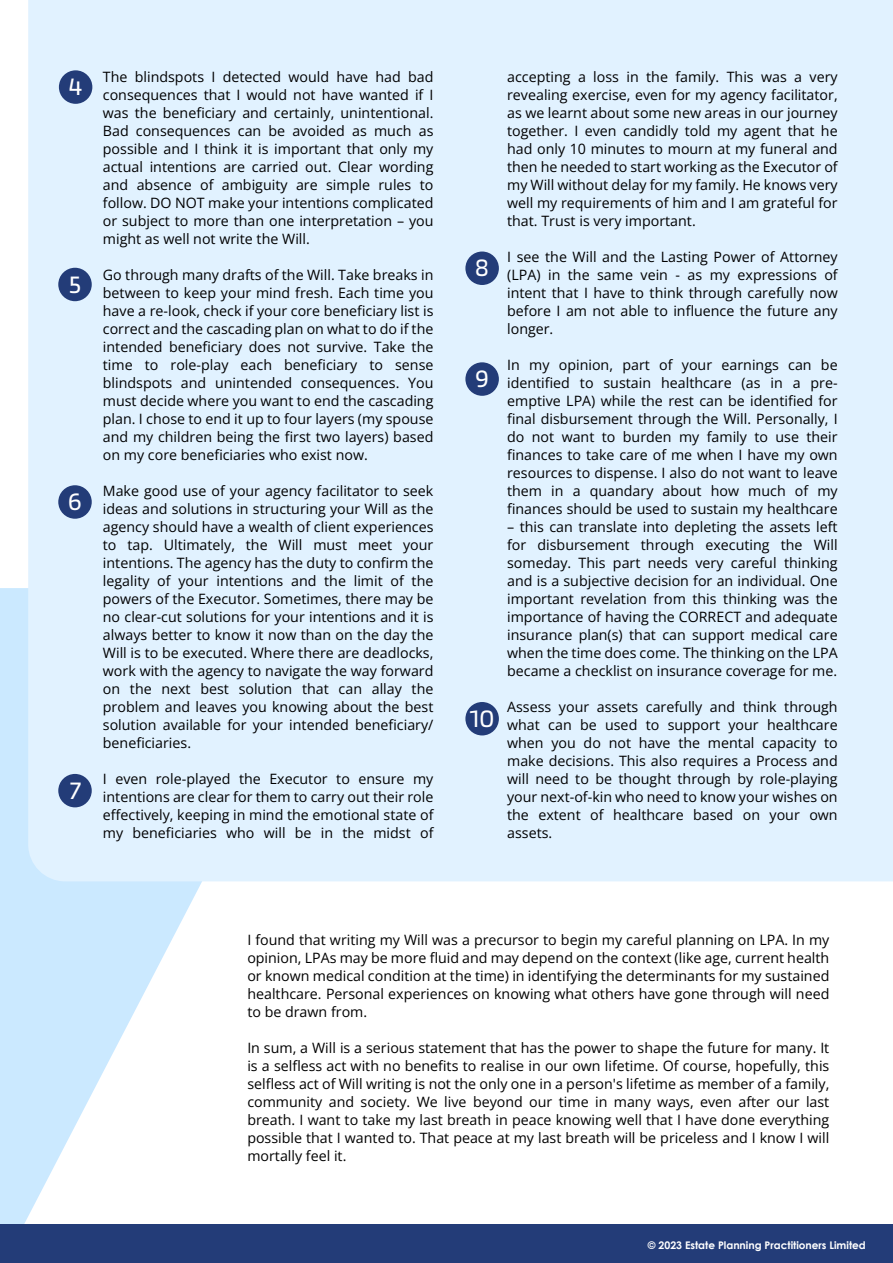
<style>
.page{position:relative;width:893px;height:1263px;background:#fff}
.page>*{position:absolute;margin:0;border:0;box-sizing:border-box;transform-origin:0 0}
.t1{font:26.25px "Blinker";color:#fff}
.t2{font:14.25px/18px "Open Sans";color:#000;text-align:justify}
.t3{font:700 10.5px "Century Gothic";color:#fff}
</style>
<div class="page">
<hr style="left:0;top:405px;width:1px;height:135px;background:#233c78">
<svg style="left:0;top:588px;width:247px;height:637px;fill:#cbe9ff"></svg>
<div style="left:28px;top:0;width:865px;height:881px;background:#e1f2ff"></div>
<div style="left:0;top:1225px;width:893px;height:38px;background:#233c78"></div>
<div style="left:59px;top:70px;width:33px;height:34px;background:#233c78;border-radius:50%"></div>
<div style="left:58px;top:268px;width:34px;height:33px;background:#233c78;border-radius:50%"></div>
<div style="left:465px;top:252px;width:34px;height:33px;background:#233c78;border-radius:50%"></div>
<div style="left:465px;top:362px;width:34px;height:34px;background:#233c78;border-radius:50%"></div>
<div style="left:465px;top:702px;width:34px;height:33px;background:#233c78;border-radius:50%"></div>
<div style="left:58px;top:485px;width:34px;height:34px;background:#233c78;border-radius:50%"></div>
<div style="left:58px;top:774px;width:34px;height:33px;background:#233c78;border-radius:50%"></div>
<h1 class="t1" style="left:69px;top:70px;width:15px">4</h1>
<h1 class="t1" style="left:69px;top:267px;width:13px">5</h1>
<h1 class="t1" style="left:68px;top:485px;width:15px">6</h1>
<h1 class="t1" style="left:70px;top:774px;width:13px">7</h1>
<p class="t2" style="left:103px;top:68px;width:332px">The blindspots I detected would have had bad consequences that I would not have wanted if I was the beneficiary and certainly, unintentional.<br>Bad consequences can be avoided as much as possible and I think it is important that only my actual intentions are carried out. Clear wording and absence of ambiguity are simple rules to follow. DO NOT make your intentions complicated or subject to more than one interpretation – you might as well not write the Will.</p>
<p class="t2" style="left:103px;top:266px;width:332px">Go through many drafts of the Will. Take breaks in between to keep your mind fresh. Each time you have a re-look, check if your core beneficiary list is correct and the cascading plan on what to do if the intended beneficiary does not survive. Take the time to role-play each beneficiary to sense blindspots and unintended consequences. You must decide where you want to end the cascading plan. I chose to end it up to four layers (my spouse and my children being the first two layers) based on my core beneficiaries who exist now.</p>
<p class="t2" style="left:103px;top:482px;width:332px">Make good use of your agency facilitator to seek ideas and solutions in structuring your Will as the agency should have a wealth of client experiences to tap. Ultimately, the Will must meet your intentions. The agency has the duty to confirm the legality of your intentions and the limit of the powers of the Executor. Sometimes, there may be no clear-cut solutions for your intentions and it is always better to know it now than on the day the Will is to be executed. Where there are deadlocks, work with the agency to navigate the way forward on the next best solution that can allay the problem and leaves you knowing about the best solution available for your intended beneficiary/ beneficiaries.</p>
<p class="t2" style="left:103px;top:770px;width:332px">I even role-played the Executor to ensure my intentions are clear for them to carry out their role effectively, keeping in mind the emotional state of my beneficiaries who will be in the midst of</p>
<h1 class="t1" style="left:475px;top:251px;width:15px">8</h1>
<h1 class="t1" style="left:475px;top:362px;width:15px">9</h1>
<h1 class="t1" style="left:470px;top:702px;width:26px">10</h1>
<p class="t2" style="left:507px;top:67px;width:332px">accepting a loss in the family. This was a very revealing exercise, even for my agency facilitator, as we learnt about some new areas in our journey together. I even candidly told my agent that he had only 10 minutes to mourn at my funeral and then he needed to start working as the Executor of my Will without delay for my family. He knows very well my requirements of him and I am grateful for that. Trust is very important.</p>
<p class="t2" style="left:507px;top:247px;width:332px">I see the Will and the Lasting Power of Attorney (LPA) in the same vein - as my expressions of intent that I have to think through carefully now before I am not able to influence the future any longer.</p>
<p class="t2" style="left:507px;top:355px;width:332px">In my opinion, part of your earnings can be identified to sustain healthcare (as in a pre&shy;emptive LPA) while the rest can be identified for final disbursement through the Will. Personally, I do not want to burden my family to use their finances to take care of me when I have my own resources to dispense. I also do not want to leave them in a quandary about how much of my finances should be used to sustain my healthcare</p>
<p class="t2" style="left:507px;top:517px;width:332px">– this can translate into depleting the assets left for disbursement through executing the Will someday. This part needs very careful thinking and is a subjective decision for an individual. One important revelation from this thinking was the importance of having the CORRECT and adequate insurance plan(s) that can support medical care when the time does come. The thinking on the LPA became a checklist on insurance coverage for me.</p>
<p class="t2" style="left:507px;top:697px;width:332px">Assess your assets carefully and think through what can be used to support your healthcare when you do not have the mental capacity to make decisions. This also requires a Process and will need to be thought through by role-playing your next-of-kin who need to know your wishes on the extent of healthcare based on your own assets.</p>
<p class="t2" style="left:247px;top:931px;width:584px">I found that writing my Will was a precursor to begin my careful planning on LPA. In my opinion, LPAs may be more fluid and may depend on the context (like age, current health or known medical condition at the time) in identifying the determinants for my sustained healthcare. Personal experiences on knowing what others have gone through will need to be drawn from.</p>
<p class="t2" style="left:247px;top:1039px;width:584px">In sum, a Will is a serious statement that has the power to shape the future for many. It is a selfless act with no benefits to realise in our own lifetime. Of course, hopefully, this selfless act of Will writing is not the only one in a person's lifetime as member of a family, community and society. We live beyond our time in many ways, even after our last breath. I want to take my last breath in peace knowing well that I have done everything possible that I wanted to. That peace at my last breath will be priceless and I know I will mortally feel it.</p>
<p class="t3" style="left:648px;top:1241px;width:219px">© 2023 Estate Planning Practitioners Limited</p>
</div>
